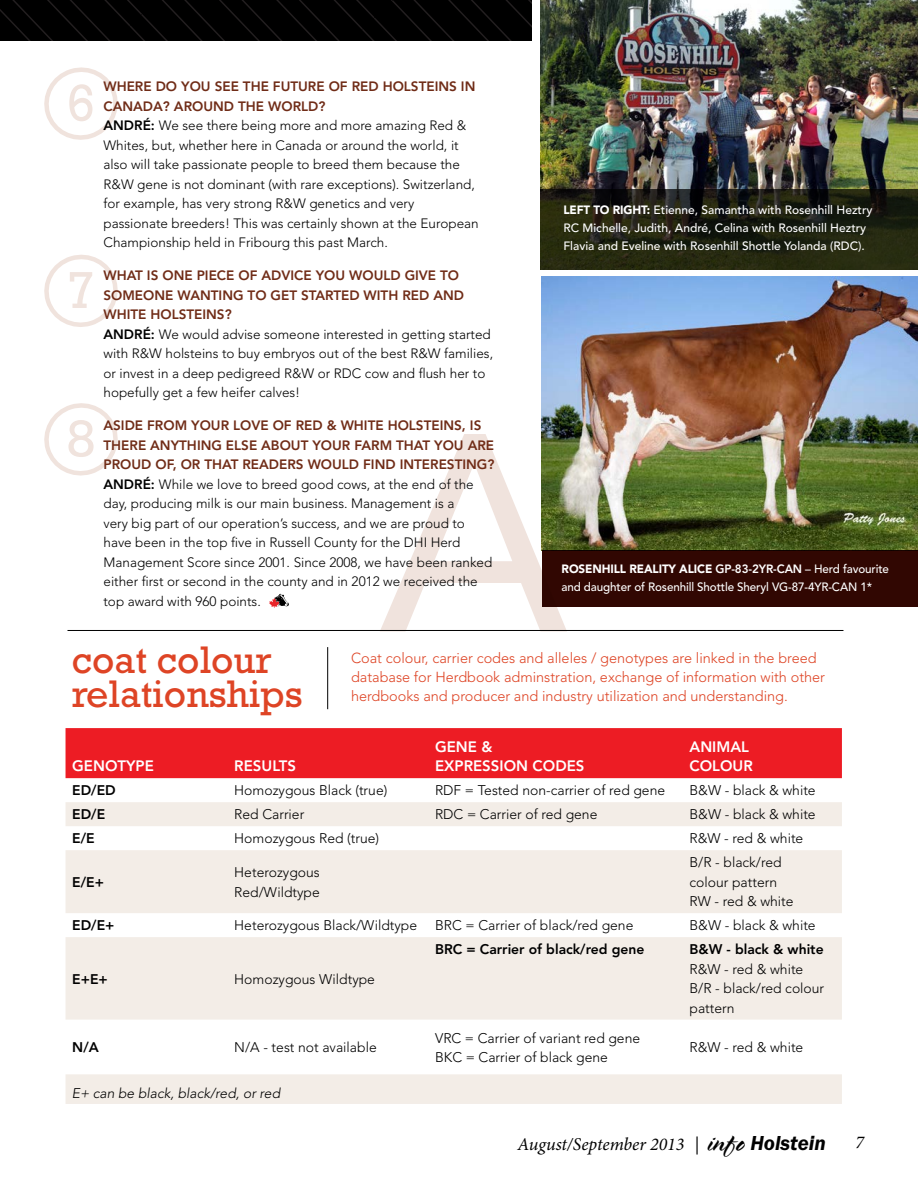
<style>
.page{position:relative;width:918px;height:1188px;background:#fff}
.page>*{position:absolute;margin:0;border:0;box-sizing:border-box;transform-origin:0 0}
.t1{font:52.8px "Rockwell";color:#f0e3dd}
.t2{font:39px/34.2px "Rockwell";color:#de4425}
.t3{font:italic 18px "Minion Pro";color:#000}
.t4{font:800 15px/19.5px "Avenir LT Std";color:#fff}
.t5{font:300 14.4px/19.4px "Avenir LT Std";color:#de4425}
.t6{font:300 13.95px/19.5px "Avenir LT Std";color:#000}
.t7{font:800 13.95px "Avenir LT Std";color:#000}
.t8{font:italic 300 13.95px "Avenir LT Std";color:#000}
.t9{font:300 13.5px/19.5px "Avenir LT Std";color:#000}
.t10{font:800 13.5px "Avenir LT Std";color:#702c17}
.t11{font:500 12px/18px "Avenir LT Std";color:#fff}
.t12{font:900 12px "Avenir LT Std";color:#fff}
.s1{font-weight:800;color:#702c17}
.s2{font-weight:800}
.s3{font-weight:900}
.s4{font-family:"Spring LP Std";font-style:normal;font-size:27px}
.s5{font-family:"ITC Franklin Gothic Std";font-weight:600;font-size:21px}
</style>
<div class="page">
<svg style="left:44px;top:67px;width:74px;height:73px"></svg>
<svg style="left:44px;top:254px;width:74px;height:73px"></svg>
<svg style="left:44px;top:403px;width:74px;height:73px"></svg>
<svg style="left:0;top:0;width:531px;height:40px;background:#020202"></svg>
<img style="left:541px;top:276px;width:377px;height:274px">
<img style="left:540px;top:0;width:378px;height:189px">
<div style="left:66px;top:728px;width:776px;height:50px;background:#ed1c24"></div>
<svg style="left:66px;top:802px;width:776px;height:302px;fill:#f3ede7"></svg>
<hr style="left:327px;top:647px;width:1px;height:62px;background:#000">
<svg style="left:380px;top:434px;width:187px;height:198px"></svg>
<svg style="left:540px;top:189px;width:378px;height:81px;background:#202210"></svg>
<svg style="left:269px;top:594px;width:20px;height:14px"></svg>
<hr style="left:68px;top:630px;width:775px;height:1px;background:#000">
<div style="left:542px;top:550px;width:376px;height:58px;background:#310702"></div>
<h1 class="t1" style="left:67px;top:72px;width:30px">6</h1>
<h1 class="t1" style="left:67px;top:260px;width:30px">7</h1>
<h1 class="t1" style="left:67px;top:408px;width:30px">8</h1>
<p class="t10" style="left:104px;top:79px;width:120px">WHERE DO YOU SEE</p>
<p class="t9" style="left:104px;top:77px;width:377px;text-indent:139px"><span class="s1">THE FUTURE OF RED HOLSTEI NS IN CANADA? AROUND THE WO RLD?<br></span><span class="s2">ANDRÉ:</span> We see there being more and more amazing Red &amp; Whites, but, whether here in Canada or around the world, it also will take passionate people to breed them because the R&amp;W gene is not dominant (with rare exceptions). Switzerland, for example, has very strong R&amp;W genetics and very passionate breeders! This was certainly shown at the European Championship held in Fribourg this past March.</p>
<p class="t10" style="left:104px;top:267px;width:102px">WHAT IS ONE PIECE</p>
<p class="t10" style="left:238px;top:267px;width:42px">OF ADVICE</p>
<p class="t10" style="left:316px;top:267px;width:107px">YOU WOULD GIVE</p>
<p class="t9" style="left:104px;top:266px;width:391px;text-indent:337px"><span class="s1">TO<br>SO MEO NE WANTING TO GET STARTED WITH RED AND WHITE HOLSTEI NS?<br></span><span class="s2">AN DRÉ:</span> We would advise someone interested in getting started with R&amp;W holsteins to buy embryos out of the best R&amp;W families, or invest in a deep pedigreed R&amp;W or RDC cow and flush her to hopefully get a few heifer calves!</p>
<p class="t10" style="left:104px;top:417px;width:9px">ASIDE</p>
<p class="t10" style="left:147px;top:417px;width:104px">FROM YOUR LOVE</p>
<p class="t9" style="left:104px;top:416px;width:392px;text-indent:169px"><span class="s1">OF RED &amp; WHITE HOLSTEI NS, IS THERE ANYTHING ELSE ABO UT YO UR FARM THAT YO U ARE PROUD OF, OR THAT READERS WOULD FIND INTERESTING?<br></span><span class="s2">AN DRÉ:</span> While we love to breed good cows, at the end of the day, producing milk is our main business. Management is a<br>very big part of our operation’s success, and we are proud to have been in the top five in Russell County for the DHI Herd Management Score since 2001. Since 2008, we have been ranked either first or second in the county and in 2012 we received the top award with 960 points.</p>
<p class="t11" style="left:563px;top:201px;width:311px"><span class="s3">LEFT TO RIGHT:</span> Etienne, Samantha with Rosenhill Heztry<br>RC Michelle, Judith, André, Celina with Rosenhill Heztry<br>Flavia and Eveline with Rosenhill Shottle Yolanda (RDC).</p>
<p class="t11" style="left:562px;top:560px;width:329px;text-indent:24px"><span class="s3">ENH ILL REALITY ALICE</span> <span class="s2">GP-83-2YR-CAN</span> – Herd favourite and daughter of Rosenhill Shottle Sheryl VG-87-4YR-CAN 1*</p>
<p class="t12" style="left:562px;top:562px;width:9px">ROS</p>
<h2 class="t2" style="left:72px;top:642px;width:232px">coat colour relationships</h2>
<p class="t4" style="left:72px;top:756px;width:83px">GENOTYPE</p>
<p class="t4" style="left:234px;top:756px;width:63px">RESULTS</p>
<p class="t5" style="left:351px;top:648px;width:476px">Coat colour, carrier codes and alleles / genotypes are linked in the breed database for Herdbook adminstration, exchange of information with other herdbooks and producer and industry utilization and understanding.</p>
<p class="t4" style="left:435px;top:737px;width:151px">GENE &amp;<br>EXPRESSION CODES</p>
<p class="t4" style="left:690px;top:737px;width:54px">ANIMAL<br>COLOUR</p>
<p class="t7" style="left:72px;top:782px;width:45px">ED/ED</p>
<p class="t6" style="left:234px;top:781px;width:155px">Homozygous Black (true)</p>
<p class="t6" style="left:435px;top:781px;width:232px">RDF = Tested non-carrier of red gene</p>
<p class="t6" style="left:690px;top:781px;width:128px">B&amp;W - black &amp; white</p>
<p class="t7" style="left:72px;top:806px;width:34px">ED/E</p>
<p class="t6" style="left:234px;top:805px;width:72px">Red Carrier</p>
<p class="t6" style="left:435px;top:805px;width:164px">RDC = Carrier of red gene</p>
<p class="t6" style="left:690px;top:805px;width:128px">B&amp;W - black &amp; white</p>
<p class="t7" style="left:72px;top:830px;width:24px">E/E</p>
<p class="t6" style="left:234px;top:829px;width:146px">Homozygous Red (true)</p>
<p class="t6" style="left:690px;top:829px;width:115px">R&amp;W - red &amp; white</p>
<p class="t7" style="left:72px;top:874px;width:33px">E/E+</p>
<p class="t6" style="left:234px;top:863px;width:87px">Heterozygous<br>Red/Wildtype</p>
<p class="t6" style="left:690px;top:853px;width:106px">B/R - black/red colour pattern<br>RW - red &amp; white</p>
<p class="t7" style="left:72px;top:917px;width:44px">ED/E+</p>
<p class="t6" style="left:234px;top:916px;width:184px">Heterozygous Black/Wildtype</p>
<p class="t6" style="left:435px;top:916px;width:200px">BRC = Carrier of black/red gene</p>
<p class="t6" style="left:690px;top:916px;width:128px">B&amp;W - black &amp; white</p>
<p class="t7" style="left:72px;top:971px;width:37px">E+E+</p>
<p class="t6" style="left:234px;top:969px;width:142px">Homozygous Wildtype</p>
<p class="t7" style="left:435px;top:941px;width:211px">BRC = CARRIER OF BLACK/RED GENE</p>
<p class="t7" style="left:690px;top:941px;width:136px">B&amp;W - BLACK &amp; WHITE</p>
<p class="t6" style="left:690px;top:959px;width:136px">R&amp;W - red &amp; white<br>B/R - black/red colour pattern</p>
<p class="t7" style="left:72px;top:1039px;width:28px">N/A</p>
<p class="t6" style="left:234px;top:1038px;width:144px">N/A - test not available</p>
<p class="t6" style="left:435px;top:1028px;width:207px">VRC = Carrier of variant red gene<br>BKC = Carrier of black gene</p>
<p class="t6" style="left:690px;top:1038px;width:115px">R&amp;W - red &amp; white</p>
<p class="t8" style="left:72px;top:1085px;width:210px">E+ can be black, black/red, or red</p>
<h3 class="t3" style="left:518px;top:1132px;width:310px">August/September 2013 | <span class="s4">info</span> <span class="s5">Holstein</span></h3>
<h3 class="t3" style="left:855px;top:1130px;width:10px">7</h3>
</div>
